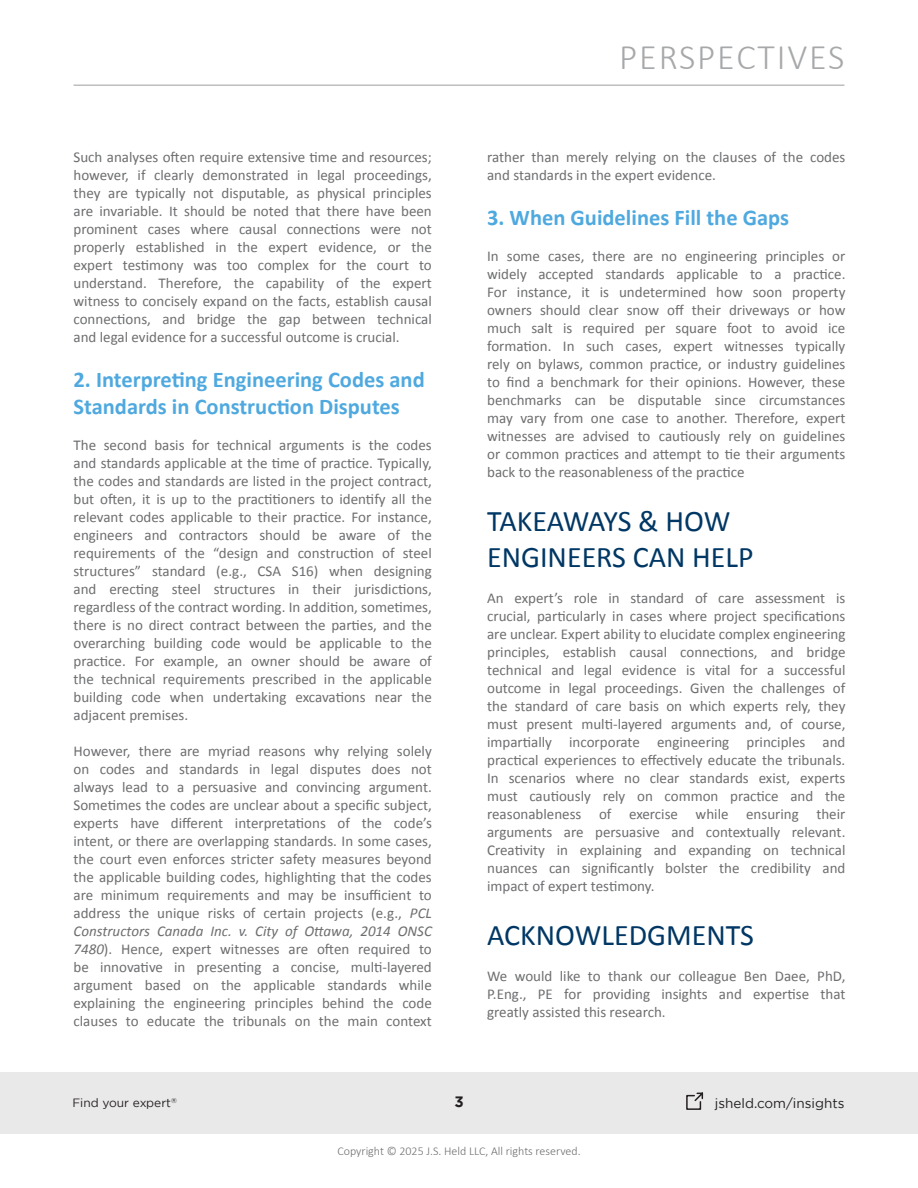
<style>
.page{position:relative;width:918px;height:1188px;background:#fff}
.page>*{position:absolute;margin:0;border:0;box-sizing:border-box;transform-origin:0 0}
.t1{font:300 36px "Calibri";letter-spacing:.05em;color:#a6a8aa}
.Main_Titles{font:30px/36px "Calibri";color:#003764}
.Subtitles{font:700 22.5px/27px "Calibri";color:#4fa9df}
.Text_Styles{font:15px/18px "Calibri";color:#6d6e70;text-align:justify}
.t2{font:700 15px "Gotham";color:#231f20}
.t3{font:13.5px "Gotham";color:#231f20}
.t4{font:300 12px "Calibri";color:#6d6e70}
.t5{font:12px "Gotham";color:#241f21}
.t6{font:7.05px "Gotham";color:#241f21}
.s1{font-style:italic}
</style>
<div class="page">
<div style="left:0;top:1072px;width:918px;height:62px;background:#e9e9e9"></div>
<hr style="left:74px;top:85px;width:770px;height:1px;background:#a6a8ab">
<svg style="left:686px;top:1092px;width:18px;height:18px"></svg>
<p class="Text_Styles" style="left:74px;top:147px;width:360px">Such analyses often require extensive time and resources; however, if clearly demonstrated in legal proceedings, they are typically not disputable, as physical principles are invariable. It should be noted that there have been prominent cases where causal connections were not properly established in the expert evidence, or the expert testimony was too complex for the court to understand. Therefore, the capability of the expert witness to concisely expand on the facts, establish causal connections, and bridge the gap between technical and legal evidence for a successful outcome is crucial.</p>
<p class="Subtitles" style="left:74px;top:366px;width:353px">2. Interpreting Engineering Codes and<br>Standards in Construction Disputes</p>
<p class="Text_Styles" style="left:74px;top:435px;width:360px">The second basis for technical arguments is the codes and standards applicable at the time of practice. Typically, the codes and standards are listed in the project contract, but often, it is up to the practitioners to identify all the relevant codes applicable to their practice. For instance, engineers and contractors should be aware of the requirements of the “design and construction of steel structures” standard (e.g., CSA S16) when designing and erecting steel structures in their jurisdictions, regardless of the contract wording. In addition, sometimes, there is no direct contract between the parties, and the overarching building code would be applicable to the practice. For example, an owner should be aware of the technical requirements prescribed in the applicable building code when undertaking excavations near the adjacent premises.</p>
<p class="Text_Styles" style="left:74px;top:741px;width:360px">However, there are myriad reasons why relying solely on codes and standards in legal disputes does not always lead to a persuasive and convincing argument.<br>Sometimes the codes are unclear about a specific subject, experts have different interpretations of the code’s intent, or there are overlapping standards. In some cases, the court even enforces stricter safety measures beyond the applicable building codes, highlighting that the codes are minimum requirements and may be insufficient to address the unique risks of certain projects (e.g., <span class="s1">PCL Constructors Canada Inc. v. City of Ottawa, 2014 ONSC 7480</span>). Hence, expert witnesses are often required to be innovative in presenting a concise, multi-layered argument based on the applicable standards while explaining the engineering principles behind the code clauses to educate the tribunals on the main context</p>
<h1 class="t1" style="left:619px;top:35px;width:227px">PERSPECTIVES</h1>
<p class="Text_Styles" style="left:487px;top:147px;width:360px">rather than merely relying on the clauses of the codes and standards in the expert evidence.</p>
<p class="Subtitles" style="left:487px;top:204px;width:303px">3. When Guidelines Fill the Gaps</p>
<p class="Text_Styles" style="left:487px;top:246px;width:360px">In some cases, there are no engineering principles or widely accepted standards applicable to a practice.<br>For instance, it is undetermined how soon property owners should clear snow off their driveways or how much salt is required per square foot to avoid ice formation. In such cases, expert witnesses typically rely on bylaws, common practice, or industry guidelines to find a benchmark for their opinions. However, these benchmarks can be disputable since circumstances may vary from one case to another. Therefore, expert witnesses are advised to cautiously rely on guidelines or common practices and attempt to tie their arguments back to the reasonableness of the practice</p>
<p class="Main_Titles" style="left:487px;top:502px;width:268px">TAKEAWAYS &amp; HOW<br>ENGINEERS CAN HELP</p>
<p class="Text_Styles" style="left:487px;top:588px;width:360px">An expert’s role in standard of care assessment is crucial, particularly in cases where project specifications are unclear. Expert ability to elucidate complex engineering principles, establish causal connections, and bridge technical and legal evidence is vital for a successful outcome in legal proceedings. Given the challenges of the standard of care basis on which experts rely, they must present multi-layered arguments and, of course, impartially incorporate engineering principles and practical experiences to effectively educate the tribunals.<br>In scenarios where no clear standards exist, experts must cautiously rely on common practice and the reasonableness of exercise while ensuring their arguments are persuasive and contextually relevant.<br>Creativity in explaining and expanding on technical nuances can significantly bolster the credibility and impact of expert testimony.</p>
<p class="Main_Titles" style="left:487px;top:916px;width:268px">ACKNOWLEDGMENTS</p>
<p class="Text_Styles" style="left:487px;top:966px;width:360px">We would like to thank our colleague Ben Daee, PhD, P.Eng., PE for providing insights and expertise that greatly assisted this research.</p>
<p class="t5" style="left:72px;top:1096px;width:100px">Find your expert</p>
<p class="t2" style="left:454px;top:1093px;width:11px">3</p>
<p class="t3" style="left:715px;top:1095px;width:131px">jsheld.com/insights</p>
<p class="t6" style="left:171px;top:1096px;width:7px">®</p>
<p class="t4" style="left:337px;top:1144px;width:245px">Copyright © 2025 J.S. Held LLC, All rights reserved.</p>
</div>
